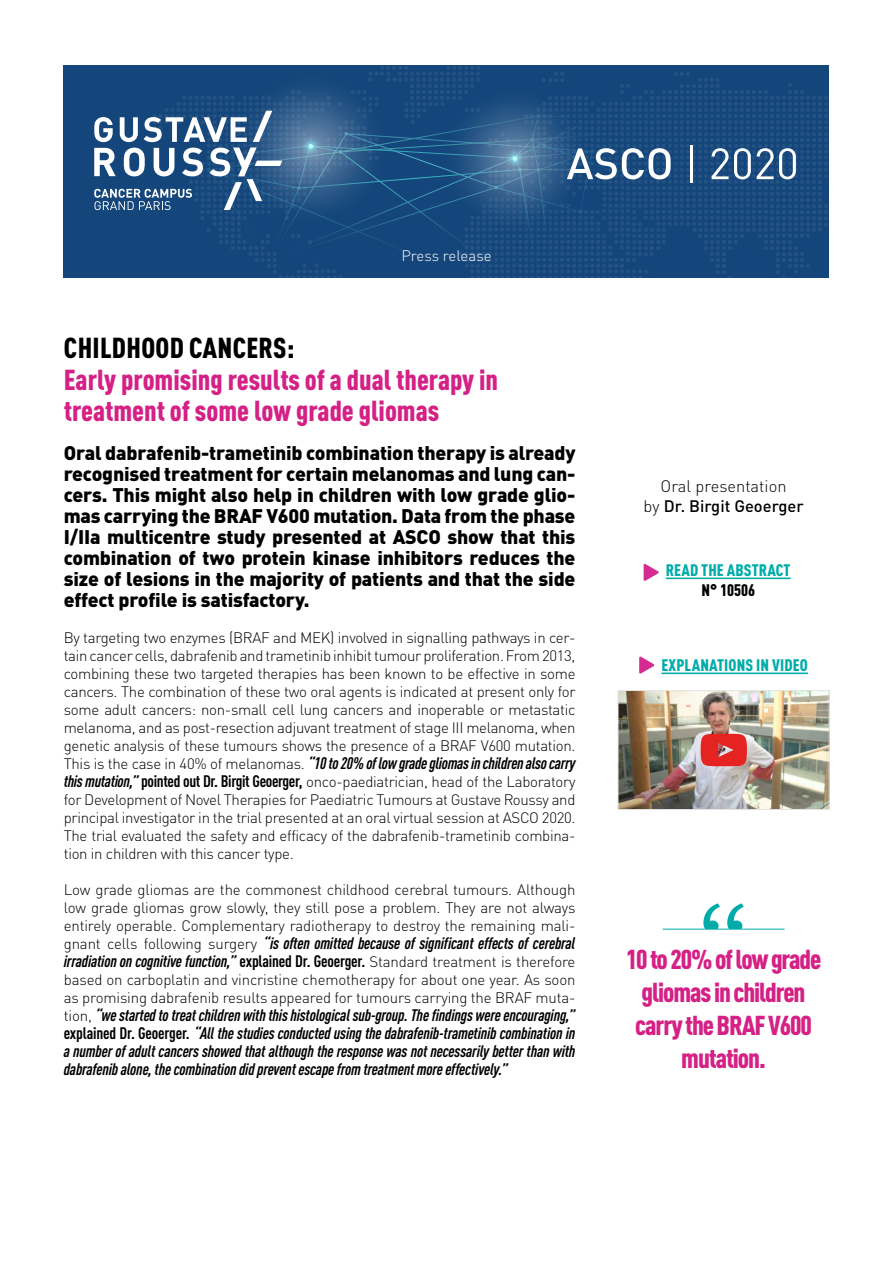
<style>
.page{position:relative;width:893px;height:1263px;background:#fff}
.page>*{position:absolute;margin:0;border:0;box-sizing:border-box;transform-origin:0 0}
.t1{font:900 condensed 28.5px/31.5px "DINOT";color:#d52085}
.t2{font:900 condensed 28.5px "DINOT";letter-spacing:.01em;color:#000}
.t3{font:900 condensed 27px/33px "DINOT";letter-spacing:-.04em;color:#d52085;text-align:center}
.t4{font:900 19.5px/21px "DINOT";letter-spacing:-.01em;color:#000;text-align:justify}
.t5{font:italic 700 condensed 16.5px/18px "DINOT";letter-spacing:-.01em;color:#000}
.t6{font:300 16.5px/19.8px "DINOT";color:#000;text-align:center}
.t7{font:900 condensed 16.5px "DINOT";letter-spacing:.01em;color:#00aca9}
.t8{font:900 condensed 16.5px "DINOT";color:#000}
.t9{font:300 15px/18px "DINOT";letter-spacing:-.01em;color:#000;text-align:justify}
.t10{font:300 15px "DINOT";color:#fff}
.s1{font-weight:300;font-style:normal;font-stretch:normal;font-size:15px}
.s2{font-weight:700;font-style:italic;font-stretch:condensed;font-size:16.5px}
.s3{font-weight:700;font-stretch:condensed;font-size:16.5px}
.s4{font-style:normal}
.s5{font-weight:500}
</style>
<div class="page">
<div style="left:64px;top:65px;width:765px;height:212px;background:#14467b"></div>
<svg style="left:94px;top:66px;width:734px;height:211px"></svg>
<svg style="left:703px;top:903px;width:41px;height:26px"></svg>
<hr style="left:663px;top:929px;width:121px;height:1px;background:#00aca9">
<img style="left:620px;top:692px;width:208px;height:116px">
<div style="left:618px;top:690px;width:212px;height:120px;border:1px solid #e5e5e5"></div>
<svg style="left:701px;top:734px;width:46px;height:32px"></svg>
<svg style="left:644px;top:563px;width:15px;height:18px"></svg>
<hr style="left:666px;top:577px;width:125px;height:2px;background:#00aca9">
<svg style="left:639px;top:656px;width:16px;height:18px"></svg>
<hr style="left:661px;top:672px;width:147px;height:2px;background:#00aca9">
<p class="t10" style="left:401px;top:246px;width:92px">Press release</p>
<h1 class="t2" style="left:64px;top:330px;width:232px">CHILDHOOD CANCERS:</h1>
<h1 class="t1" style="left:64px;top:363px;width:436px">Early promising results of a dual therapy in treatment of some low grade gliomas</h1>
<p class="t4" style="left:64px;top:442px;width:513px">Oral dabrafenib-trametinib combination therapy is already recognised treatment for certain melanomas and lung can&shy;cers. This might also help in children with low grade glio&shy;mas carrying the BRAF V600 mutation. Data from the phase I/IIa multicentre study presented at ASCO show that this combination of two protein kinase inhibitors reduces the size of lesions in the majority of patients and that the side effect profile is satisfactory.</p>
<p class="t9" style="left:64px;top:629px;width:513px">By targeting two enzymes (BRAF and MEK) involved in signalling pathways in cer&shy;tain cancer cells, dabrafenib and trametinib inhibit tumour proliferation. From 2013, combining these two targeted therapies has been known to be effective in some cancers. The combination of these two oral agents is indicated at present only for some adult cancers: non-small cell lung cancers and inoperable or metastatic melanoma, and as post-resection adjuvant treatment of stage III melanoma, when genetic analysis of these tumours shows the presence of a BRAF V600 mutation.</p>
<p class="t5" style="left:64px;top:754px;width:513px"><span class="s1">This is the case in 40% of melanomas.</span> “10 to 20% of low grade gliomas in children also carry</p>
<p class="t9" style="left:64px;top:773px;width:513px"><span class="s2">this mutation,”</span> <span class="s3">pointed out Dr. Birgit Geoerger,</span> onco-paediatrician, head of the Laboratory for Development of Novel Therapies for Paediatric Tumours at Gustave Roussy and principal investigator in the trial presented at an oral virtual session at ASCO 2020.<br>The trial evaluated the safety and efficacy of the dabrafenib-trametinib combina&shy;tion in children with this cancer type.</p>
<p class="t9" style="left:64px;top:881px;width:513px">Low grade gliomas are the commonest childhood cerebral tumours. Although low grade gliomas grow slowly, they still pose a problem. They are not always entirely operable. Complementary radiotherapy to destroy the remaining mali-</p>
<p class="t5" style="left:64px;top:934px;width:513px"><span class="s1">gnant cells following surgery</span> “is often omitted because of significant effects of cerebral irradiation on cognitive function,” <span class="s4">explained Dr. Geoerger.</span> <span class="s1">Standard treatment is therefore</span></p>
<p class="t9" style="left:64px;top:971px;width:513px">based on carboplatin and vincristine chemotherapy for about one year. As soon as promising dabrafenib results appeared for tumours carrying the BRAF muta-</p>
<p class="t5" style="left:64px;top:1006px;width:513px;text-align:justify"><span class="s1">tion,</span> “we started to treat children with this histological sub-group. The findings were encouraging,” <span class="s4">explained Dr. Geoerger.</span> “All the studies conducted using the dabrafenib-trametinib combination in a number of adult cancers showed that although the response was not necessarily better than with dabrafenib alone, the combination did prevent escape from treatment more effectively.”</p>
<p class="t6" style="left:644px;top:476px;width:162px">Oral presentation<br>by <span class="s5">Dr. Birgit Geoerger</span></p>
<p class="t7" style="left:666px;top:560px;width:126px">READ THE ABSTRACT</p>
<p class="t8" style="left:701px;top:580px;width:55px">N° 10506</p>
<p class="t7" style="left:661px;top:655px;width:148px">EXPLANATIONS IN VIDEO</p>
<h2 class="t3" style="left:626px;top:942px;width:197px">10 to 20% of low grade gliomas in children carry the BRAF V600 mutation.</h2>
</div>
